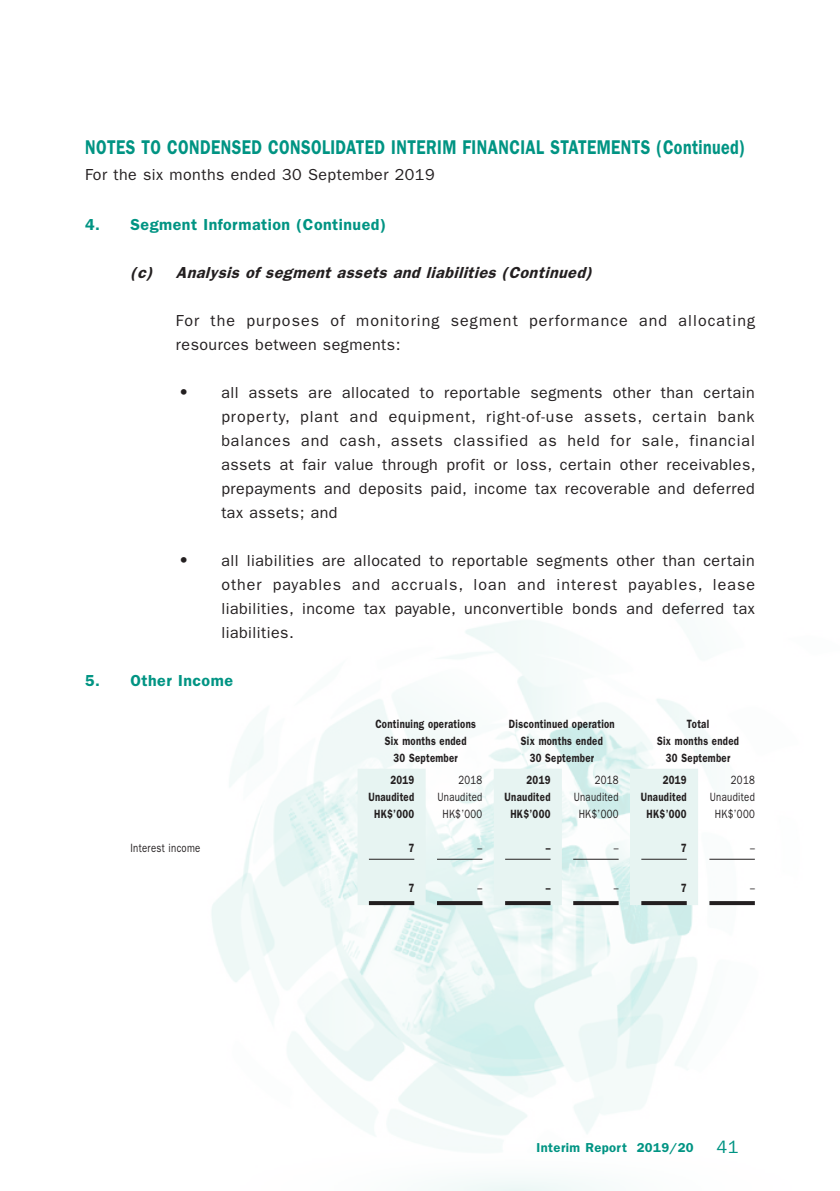
<style>
.page{position:relative;width:840px;height:1191px;background:#fff}
.page>*{position:absolute;margin:0;border:0;box-sizing:border-box;transform-origin:0 0}
.t1{font:600 20px "ITC Franklin Gothic Std";letter-spacing:.025em;color:#009483;scale:.8 1}
.t2{font:18px "ITC Franklin Gothic Std";color:#009483}
.Body_Text{font:16px/24px "ITC Franklin Gothic Std";letter-spacing:.03em;color:#231f20;text-align:justify}
.Body_Text-2{font:16px/24px "ITC Franklin Gothic Std";letter-spacing:.065em;color:#231f20}
.Heading_3{font:italic 600 16px "ITC Franklin Gothic Std";color:#231f20}
.Heading_2{font:600 16px "ITC Franklin Gothic Std";letter-spacing:.03em;color:#009483}
.Body_Text-3{font:300 16px "M Hei HK";color:#231f20}
.t3{font:600 13px "ITC Franklin Gothic Std";letter-spacing:.03em;color:#009483}
.Body_Text-4{font:600 12px "ITC Franklin Gothic Std";letter-spacing:.03em;color:#231f20;scale:.8 1}
.Body_Text-5{font:12px "ITC Franklin Gothic Std";letter-spacing:.03em;color:#231f20;scale:.8 1}
</style>
<div class="page">
<img style="left:211px;top:620px;width:544px;height:571px">
<svg style="left:357px;top:768px;width:340px;height:137px;fill:#e7f4f2"></svg>
<hr style="left:369px;top:858px;width:45px;height:1px;background:#231f20">
<hr style="left:437px;top:858px;width:45px;height:1px;background:#231f20">
<hr style="left:505px;top:858px;width:45px;height:1px;background:#231f20">
<hr style="left:573px;top:858px;width:45px;height:1px;background:#231f20">
<hr style="left:641px;top:858px;width:45px;height:1px;background:#231f20">
<hr style="left:709px;top:858px;width:45px;height:1px;background:#231f20">
<svg style="left:369px;top:901px;width:45px;height:4px"></svg>
<svg style="left:437px;top:901px;width:45px;height:4px"></svg>
<svg style="left:505px;top:901px;width:45px;height:4px"></svg>
<svg style="left:573px;top:901px;width:45px;height:4px"></svg>
<svg style="left:641px;top:901px;width:45px;height:4px"></svg>
<svg style="left:709px;top:901px;width:45px;height:4px"></svg>
<p class="t1" style="left:85px;top:135px;width:826px">NOTES TO CONDENSED CONSOLIDATED INTERIM FINANCIAL STATEMENTS (Continued)</p>
<p class="Body_Text" style="left:85px;top:163px;width:351px">For the six months ended 30 September 2019</p>
<p class="Heading_2" style="left:85px;top:215px;width:302px">4. Segment Information (Continued)</p>
<p class="Heading_3" style="left:130px;top:263px;width:467px">(c) Analysis of segment assets and liabilities (Continued)</p>
<p class="Body_Text-2" style="left:176px;top:308px;width:580px">For the purposes of monitoring segment performance and allocating resources between segments:</p>
<p class="Body_Text-3" style="left:176px;top:384px;width:17px">‧</p>
<p class="Body_Text" style="left:221px;top:380px;width:535px">all assets are allocated to reportable segments other than certain property, plant and equipment, right-of-use assets, certain bank balances and cash, assets classified as held for sale, financial assets at fair value through profit or loss, certain other receivables, prepayments and deposits paid, income tax recoverable and deferred tax assets; and</p>
<p class="Body_Text-3" style="left:176px;top:552px;width:17px">‧</p>
<p class="Body_Text" style="left:221px;top:548px;width:535px">all liabilities are allocated to reportable segments other than certain other payables and accruals, loan and interest payables, lease liabilities, income tax payable, unconvertible bonds and deferred tax liabilities.</p>
<p class="Heading_2" style="left:85px;top:671px;width:149px">5. Other Income</p>
<p class="Body_Text-4" style="left:375px;top:716px;width:127px">Continuing operations</p>
<p class="Body_Text-4" style="left:384px;top:733px;width:104px">Six months ended</p>
<p class="Body_Text-4" style="left:393px;top:750px;width:82px">30 September</p>
<p class="Body_Text-4" style="left:508px;top:716px;width:134px">Discontinued operation</p>
<p class="Body_Text-4" style="left:520px;top:733px;width:104px">Six months ended</p>
<p class="Body_Text-4" style="left:529px;top:750px;width:82px">30 September</p>
<p class="Body_Text-4" style="left:686px;top:716px;width:29px">Total</p>
<p class="Body_Text-4" style="left:656px;top:733px;width:104px">Six months ended</p>
<p class="Body_Text-4" style="left:665px;top:750px;width:82px">30 September</p>
<p class="Body_Text-4" style="left:390px;top:773px;width:31px">2019</p>
<p class="Body_Text-5" style="left:458px;top:773px;width:31px">2018</p>
<p class="Body_Text-4" style="left:526px;top:773px;width:31px">2019</p>
<p class="Body_Text-5" style="left:594px;top:773px;width:31px">2018</p>
<p class="Body_Text-4" style="left:662px;top:773px;width:31px">2019</p>
<p class="Body_Text-5" style="left:730px;top:773px;width:31px">2018</p>
<p class="Body_Text-4" style="left:368px;top:790px;width:59px">Unaudited</p>
<p class="Body_Text-5" style="left:437px;top:790px;width:58px">Unaudited</p>
<p class="Body_Text-4" style="left:504px;top:790px;width:59px">Unaudited</p>
<p class="Body_Text-5" style="left:573px;top:790px;width:58px">Unaudited</p>
<p class="Body_Text-4" style="left:640px;top:790px;width:59px">Unaudited</p>
<p class="Body_Text-5" style="left:709px;top:790px;width:58px">Unaudited</p>
<p class="Body_Text-4" style="left:374px;top:807px;width:52px">HK$’000</p>
<p class="Body_Text-5" style="left:442px;top:807px;width:51px">HK$’000</p>
<p class="Body_Text-4" style="left:510px;top:807px;width:52px">HK$’000</p>
<p class="Body_Text-5" style="left:578px;top:807px;width:51px">HK$’000</p>
<p class="Body_Text-4" style="left:646px;top:807px;width:52px">HK$’000</p>
<p class="Body_Text-5" style="left:714px;top:807px;width:51px">HK$’000</p>
<p class="Body_Text-5" style="left:130px;top:841px;width:89px">Interest income</p>
<p class="Body_Text-4" style="left:408px;top:841px;width:9px">7</p>
<p class="Body_Text-5" style="left:477px;top:841px;width:7px">–</p>
<p class="Body_Text-4" style="left:545px;top:841px;width:7px">–</p>
<p class="Body_Text-5" style="left:613px;top:841px;width:8px">–</p>
<p class="Body_Text-4" style="left:680px;top:841px;width:9px">7</p>
<p class="Body_Text-5" style="left:749px;top:841px;width:7px">–</p>
<p class="Body_Text-4" style="left:408px;top:881px;width:9px">7</p>
<p class="Body_Text-5" style="left:477px;top:881px;width:7px">–</p>
<p class="Body_Text-4" style="left:545px;top:881px;width:7px">–</p>
<p class="Body_Text-5" style="left:613px;top:881px;width:8px">–</p>
<p class="Body_Text-4" style="left:680px;top:881px;width:9px">7</p>
<p class="Body_Text-5" style="left:749px;top:881px;width:7px">–</p>
<p class="t3" style="left:536px;top:1139px;width:159px">Interim Report 2019/20</p>
<p class="t2" style="left:716px;top:1136px;width:24px">41</p>
</div>
